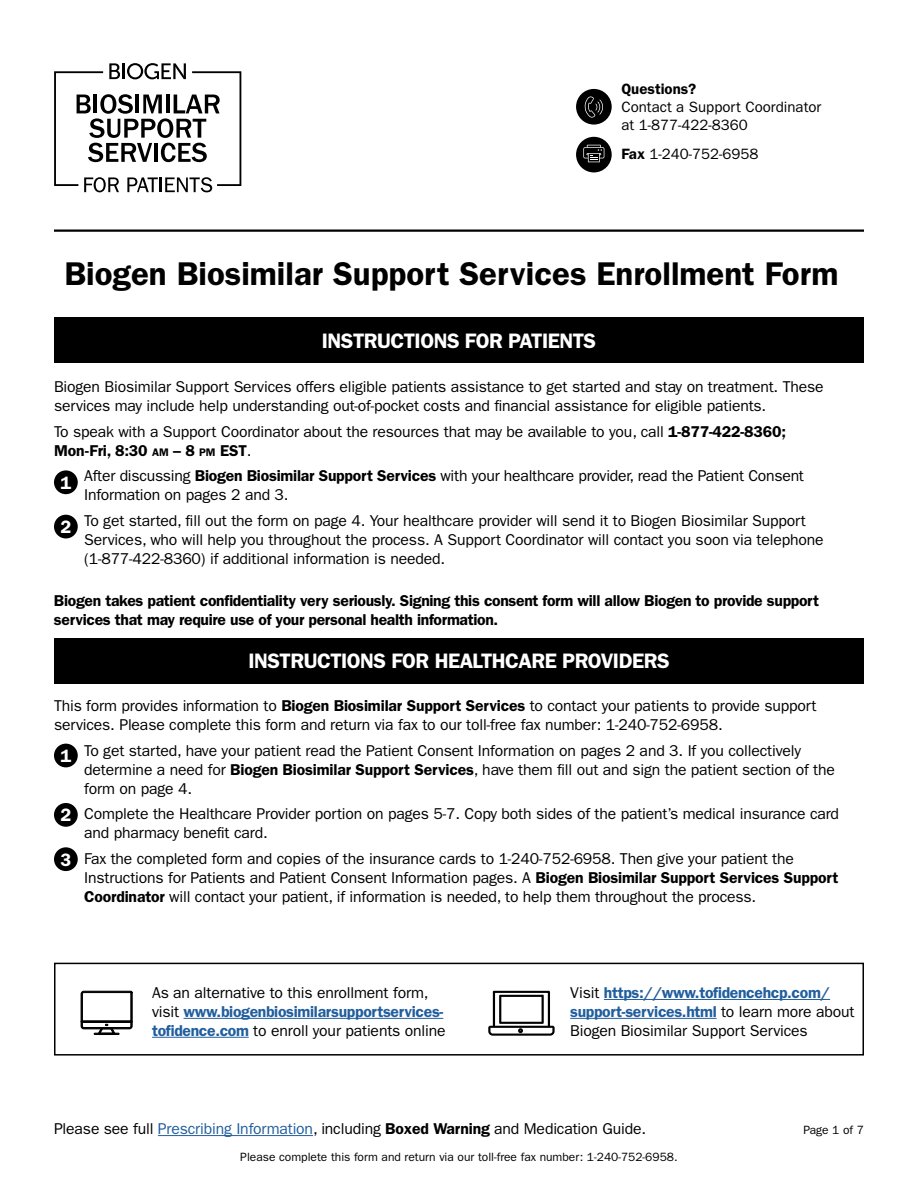
<style>
.page{position:relative;width:918px;height:1188px;background:#fff}
.page>*{position:absolute;margin:0;border:0;box-sizing:border-box;transform-origin:0 0}
.t1{font:600 33px "ITC Franklin Gothic Std";color:#000}
.t2{font:600 21px "ITC Franklin Gothic Std";letter-spacing:-.025em;color:#fff}
.t3{font:600 18px "ITC Franklin Gothic Std";color:#fff}
.t4{font:15.75px/18.9px "ITC Franklin Gothic Std";letter-spacing:-.01em;color:#000}
.t5{font:600 15.75px/18.9px "ITC Franklin Gothic Std";letter-spacing:-.02em;color:#000}
.t6{font:15px/18px "ITC Franklin Gothic Std";color:#000}
.t7{font:600 15px "ITC Franklin Gothic Std";color:#000}
.t8{font:12px "ITC Franklin Gothic Std";color:#000}
.s1{font-weight:600}
.s2{font-weight:600;font-size:10.95px}
.s3{font-weight:600;color:#215e9e}
.s4{color:#215e9e}
</style>
<div class="page">
<hr style="left:158px;top:1135px;width:155px;height:1px;background:#215e9e">
<hr style="left:54px;top:230px;width:810px;height:2px;background:#000">
<div style="left:576px;top:137px;width:36px;height:35px;background:#000;border-radius:50%"></div>
<svg style="left:583px;top:145px;width:21px;height:17px"></svg>
<div style="left:576px;top:89px;width:36px;height:36px;background:#000;border-radius:50%"></div>
<svg style="left:585px;top:96px;width:18px;height:22px"></svg>
<div style="left:54px;top:317px;width:810px;height:46px;background:#000"></div>
<div style="left:54px;top:638px;width:810px;height:46px;background:#000"></div>
<div style="left:54px;top:470px;width:24px;height:24px;background:#000;border-radius:50%"></div>
<div style="left:54px;top:744px;width:24px;height:23px;background:#000;border-radius:50%"></div>
<div style="left:54px;top:515px;width:24px;height:23px;background:#000;border-radius:50%"></div>
<div style="left:54px;top:803px;width:24px;height:24px;background:#000;border-radius:50%"></div>
<div style="left:54px;top:847px;width:24px;height:24px;background:#000;border-radius:50%"></div>
<svg style="left:54px;top:63px;width:187px;height:129px"></svg>
<div style="left:54px;top:963px;width:810px;height:93px;border:2px solid #000"></div>
<hr style="left:604px;top:999px;width:226px;height:1px;background:#215e9e">
<hr style="left:570px;top:1018px;width:147px;height:1px;background:#215e9e">
<hr style="left:184px;top:1018px;width:259px;height:1px;background:#215e9e">
<hr style="left:152px;top:1037px;width:97px;height:1px;background:#215e9e">
<svg style="left:80px;top:990px;width:53px;height:45px"></svg>
<svg style="left:488px;top:991px;width:67px;height:45px"></svg>
<p class="t7" style="left:621px;top:80px;width:76px">Questions?</p>
<p class="t6" style="left:621px;top:98px;width:201px">Contact a Support Coordinator at 1-877-422-8360</p>
<p class="t6" style="left:621px;top:145px;width:139px"><span class="s1">Fax</span> 1-240-752-6958</p>
<h1 class="t1" style="left:64px;top:254px;width:776px">Biogen Biosimilar Support Services Enrollment Form</h1>
<h2 class="t2" style="left:322px;top:329px;width:276px">INSTRUCTIONS FOR PATIENTS</h2>
<p class="t4" style="left:54px;top:378px;width:771px">Biogen Biosimilar Support Services offers eligible patients assistance to get started and stay on treatment. These services may include help understanding out-of-pocket costs and financial assistance for eligible patients.</p>
<p class="t4" style="left:54px;top:422px;width:734px">To speak with a Support Coordinator about the resources that may be available to you, call <span class="s1">1-877-422-8360;<br>Mon-Fri, 8:30</span> <span class="s2">AM</span> <span class="s1">– 8</span> <span class="s2">PM</span> <span class="s1">EST</span>.</p>
<p class="t4" style="left:84px;top:467px;width:721px">After discussing <span class="s1">Biogen Biosimilar Support Services</span> with your healthcare provider, read the Patient Consent<br>Information on pages 2 and 3.</p>
<p class="t4" style="left:84px;top:511px;width:741px">To get started, fill out the form on page 4. Your healthcare provider will send it to Biogen Biosimilar Support<br>Services, who will help you throughout the process. A Support Coordinator will contact you soon via telephone (1-877-422-8360) if additional information is needed.</p>
<p class="t5" style="left:54px;top:592px;width:767px">Biogen takes patient confidentiality very seriously. Signing this consent form will allow Biogen to provide support services that may require use of your personal health information.</p>
<h2 class="t2" style="left:248px;top:649px;width:423px">INSTRUCTIONS FOR HEALTHCARE PROVIDERS</h2>
<p class="t4" style="left:54px;top:697px;width:764px">This form provides information to <span class="s1">Biogen Biosimilar Support Services</span> to contact your patients to provide support services. Please complete this form and return via fax to our toll-free fax number: 1-240-752-6958.</p>
<p class="t4" style="left:84px;top:741px;width:752px">To get started, have your patient read the Patient Consent Information on pages 2 and 3. If you collectively determine a need for <span class="s1">Biogen Biosimilar Support Services</span>, have them fill out and sign the patient section of the form on page 4.</p>
<p class="t4" style="left:84px;top:805px;width:756px">Complete the Healthcare Provider portion on pages 5-7. Copy both sides of the patient’s medical insurance card and pharmacy benefit card.</p>
<p class="t4" style="left:84px;top:849px;width:756px">Fax the completed form and copies of the insurance cards to 1-240-752-6958. Then give your patient the<br>Instructions for Patients and Patient Consent Information pages. A <span class="s1">Biogen Biosimilar Support Services Support<br>Coordinator</span> will contact your patient, if information is needed, to help them throughout the process.</p>
<p class="t3" style="left:60px;top:472px;width:12px">1</p>
<p class="t3" style="left:60px;top:516px;width:12px">2</p>
<p class="t3" style="left:60px;top:745px;width:12px">1</p>
<p class="t3" style="left:60px;top:804px;width:12px">2</p>
<p class="t3" style="left:60px;top:849px;width:12px">3</p>
<p class="t4" style="left:152px;top:983px;width:295px">As an alternative to this enrollment form, visit <span class="s3">www.biogenbiosimilarsupportservices&shy;tofidence.com</span> to enroll your patients online</p>
<p class="t4" style="left:570px;top:983px;width:286px">Visit <span class="s3">https://www.tofidencehcp.com/ support-services.html</span> to learn more about<br>Biogen Biosimilar Support Services</p>
<p class="t4" style="left:54px;top:1119px;width:594px">Please see full <span class="s4">Prescribing Information</span>, including <span class="s1">Boxed Warning</span> and Medication Guide.</p>
<p class="t8" style="left:240px;top:1150px;width:439px">Please complete this form and return via our toll-free fax number: 1-240-752-6958.</p>
<p class="t8" style="left:803px;top:1123px;width:62px">Page 1 of 7</p>
</div>
